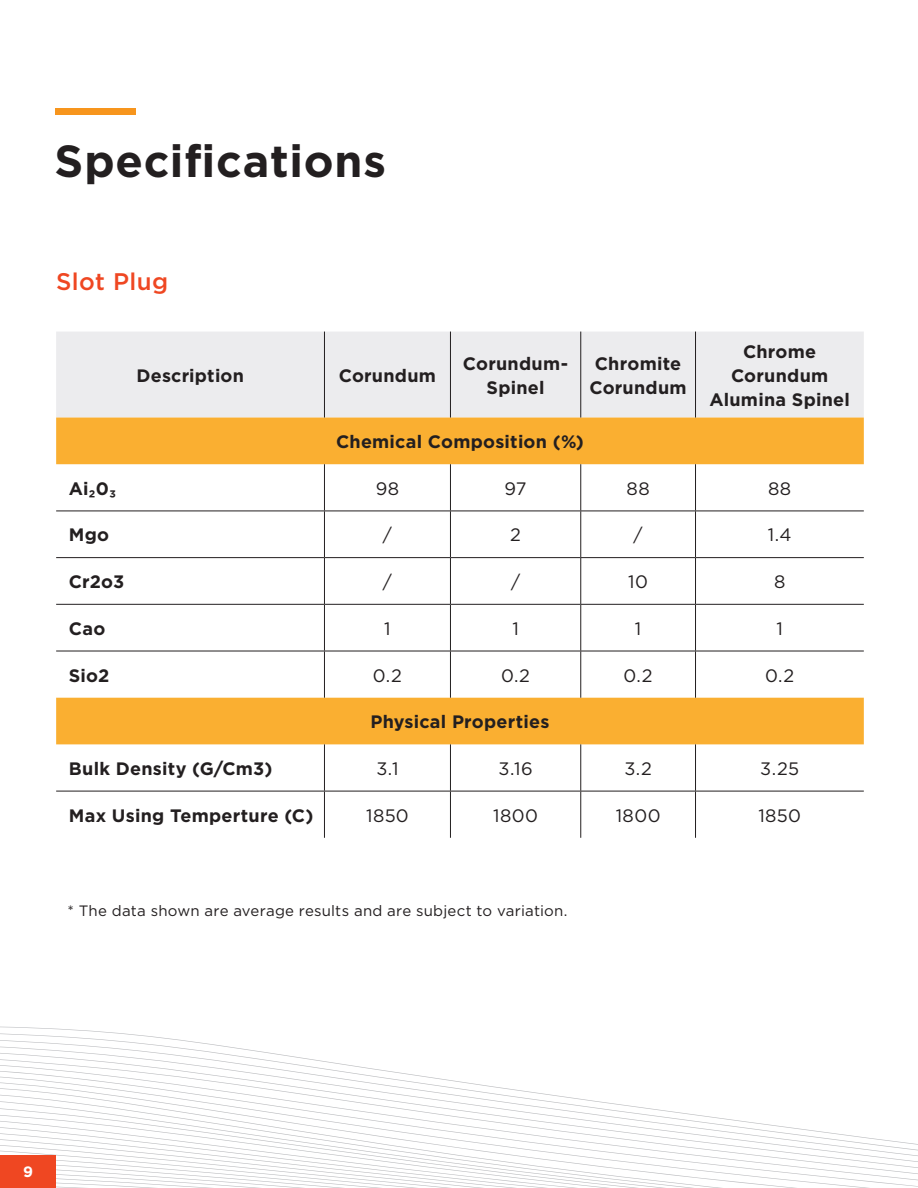
<style>
.page{position:relative;width:918px;height:1188px;background:#fff}
.page>*{position:absolute;margin:0;border:0;box-sizing:border-box;transform-origin:0 0}
.Headlines{font:700 45px "Gotham";letter-spacing:.02em;color:#231f20}
.Subheadlines{font:500 24px "Gotham";letter-spacing:.015em;color:#ef4722}
.Tables_-_left_column_titles{font:700 18px/24px "Gotham";letter-spacing:.015em;color:#231f20;text-align:center}
.body_copy{font:18px "Gotham";letter-spacing:.025em;color:#231f20}
.body_copy-2{font:15px "Gotham";letter-spacing:.015em;color:#231f20}
.t1{font:700 15px "Gotham";color:#fff}
</style>
<div class="page">
<div style="left:55px;top:108px;width:81px;height:7px;background:#f7951d"></div>
<div style="left:56px;top:332px;width:808px;height:86px;background:#ececee"></div>
<svg style="left:56px;top:418px;width:808px;height:326px"></svg>
<hr style="left:324px;top:464px;width:1px;height:47px;background:#231f20">
<hr style="left:450px;top:464px;width:1px;height:47px;background:#231f20">
<hr style="left:580px;top:464px;width:1px;height:47px;background:#231f20">
<hr style="left:695px;top:464px;width:1px;height:47px;background:#231f20">
<hr style="left:56px;top:511px;width:268px;height:1px;background:#231f20">
<hr style="left:324px;top:511px;width:126px;height:1px;background:#231f20">
<hr style="left:324px;top:511px;width:1px;height:46px;background:#231f20">
<hr style="left:450px;top:511px;width:131px;height:1px;background:#231f20">
<hr style="left:450px;top:511px;width:1px;height:46px;background:#231f20">
<hr style="left:581px;top:511px;width:115px;height:1px;background:#231f20">
<hr style="left:580px;top:511px;width:1px;height:46px;background:#231f20">
<hr style="left:696px;top:511px;width:168px;height:1px;background:#231f20">
<hr style="left:695px;top:511px;width:1px;height:46px;background:#231f20">
<hr style="left:56px;top:557px;width:268px;height:1px;background:#231f20">
<hr style="left:324px;top:557px;width:126px;height:1px;background:#231f20">
<hr style="left:324px;top:558px;width:1px;height:46px;background:#231f20">
<hr style="left:450px;top:557px;width:131px;height:1px;background:#231f20">
<hr style="left:450px;top:558px;width:1px;height:46px;background:#231f20">
<hr style="left:581px;top:557px;width:115px;height:1px;background:#231f20">
<hr style="left:580px;top:558px;width:1px;height:46px;background:#231f20">
<hr style="left:696px;top:557px;width:168px;height:1px;background:#231f20">
<hr style="left:695px;top:558px;width:1px;height:46px;background:#231f20">
<hr style="left:56px;top:604px;width:268px;height:1px;background:#231f20">
<hr style="left:324px;top:604px;width:126px;height:1px;background:#231f20">
<hr style="left:324px;top:605px;width:1px;height:46px;background:#231f20">
<hr style="left:450px;top:604px;width:131px;height:1px;background:#231f20">
<hr style="left:450px;top:605px;width:1px;height:46px;background:#231f20">
<hr style="left:581px;top:604px;width:115px;height:1px;background:#231f20">
<hr style="left:580px;top:605px;width:1px;height:46px;background:#231f20">
<hr style="left:696px;top:604px;width:168px;height:1px;background:#231f20">
<hr style="left:695px;top:605px;width:1px;height:46px;background:#231f20">
<hr style="left:56px;top:651px;width:268px;height:1px;background:#231f20">
<hr style="left:324px;top:651px;width:126px;height:1px;background:#231f20">
<hr style="left:324px;top:651px;width:1px;height:47px;background:#231f20">
<hr style="left:450px;top:651px;width:131px;height:1px;background:#231f20">
<hr style="left:450px;top:651px;width:1px;height:47px;background:#231f20">
<hr style="left:581px;top:651px;width:115px;height:1px;background:#231f20">
<hr style="left:580px;top:651px;width:1px;height:47px;background:#231f20">
<hr style="left:696px;top:651px;width:168px;height:1px;background:#231f20">
<hr style="left:695px;top:651px;width:1px;height:47px;background:#231f20">
<hr style="left:324px;top:744px;width:1px;height:47px;background:#231f20">
<hr style="left:450px;top:744px;width:1px;height:47px;background:#231f20">
<hr style="left:580px;top:744px;width:1px;height:47px;background:#231f20">
<hr style="left:695px;top:744px;width:1px;height:47px;background:#231f20">
<hr style="left:56px;top:791px;width:268px;height:1px;background:#231f20">
<hr style="left:324px;top:791px;width:126px;height:1px;background:#231f20">
<hr style="left:324px;top:791px;width:1px;height:47px;background:#231f20">
<hr style="left:450px;top:791px;width:131px;height:1px;background:#231f20">
<hr style="left:450px;top:791px;width:1px;height:47px;background:#231f20">
<hr style="left:581px;top:791px;width:115px;height:1px;background:#231f20">
<hr style="left:580px;top:791px;width:1px;height:47px;background:#231f20">
<hr style="left:696px;top:791px;width:168px;height:1px;background:#231f20">
<hr style="left:695px;top:791px;width:1px;height:47px;background:#231f20">
<hr style="left:324px;top:332px;width:1px;height:86px;background:#231f20">
<hr style="left:450px;top:332px;width:1px;height:86px;background:#231f20">
<hr style="left:580px;top:332px;width:1px;height:86px;background:#231f20">
<hr style="left:695px;top:332px;width:1px;height:86px;background:#231f20">
<svg style="left:0;top:1026px;width:918px;height:162px"></svg>
<div style="left:0;top:1155px;width:56px;height:33px;background:#ef4722"></div>
<p class="Headlines" style="left:55px;top:131px;width:333px">Specifications</p>
<p class="Subheadlines" style="left:56px;top:267px;width:114px">Slot Plug</p>
<p class="Tables_-_left_column_titles" style="left:137px;top:363px;width:109px">Description</p>
<p class="Tables_-_left_column_titles" style="left:339px;top:363px;width:99px">Corundum</p>
<p class="Tables_-_left_column_titles" style="left:463px;top:351px;width:107px">Corundum-<br>Spinel</p>
<p class="Tables_-_left_column_titles" style="left:590px;top:351px;width:99px">Chromite<br>Corundum</p>
<p class="Tables_-_left_column_titles" style="left:336px;top:430px;width:249px">Chemical Composition (%)</p>
<p class="Tables_-_left_column_titles" style="left:709px;top:339px;width:142px">Chrome<br>Corundum<br>Alumina Spinel</p>
<p class="Tables_-_left_column_titles" style="left:69px;top:476px;width:49px">Ai₂0₃</p>
<p class="body_copy" style="left:376px;top:477px;width:25px">98</p>
<p class="body_copy" style="left:505px;top:477px;width:24px">97</p>
<p class="body_copy" style="left:627px;top:477px;width:25px">88</p>
<p class="body_copy" style="left:768px;top:477px;width:25px">88</p>
<p class="Tables_-_left_column_titles" style="left:69px;top:523px;width:42px">Mgo</p>
<p class="body_copy" style="left:383px;top:524px;width:11px">/</p>
<p class="body_copy" style="left:510px;top:524px;width:12px">2</p>
<p class="body_copy" style="left:634px;top:524px;width:11px">/</p>
<p class="body_copy" style="left:768px;top:524px;width:25px">1.4</p>
<p class="Tables_-_left_column_titles" style="left:69px;top:570px;width:57px">Cr2o3</p>
<p class="body_copy" style="left:383px;top:570px;width:11px">/</p>
<p class="body_copy" style="left:511px;top:570px;width:11px">/</p>
<p class="body_copy" style="left:628px;top:570px;width:21px">10</p>
<p class="body_copy" style="left:774px;top:570px;width:13px">8</p>
<p class="Tables_-_left_column_titles" style="left:69px;top:616px;width:38px">Cao</p>
<p class="body_copy" style="left:384px;top:617px;width:8px">1</p>
<p class="body_copy" style="left:512px;top:617px;width:8px">1</p>
<p class="body_copy" style="left:635px;top:617px;width:8px">1</p>
<p class="body_copy" style="left:776px;top:617px;width:8px">1</p>
<p class="Tables_-_left_column_titles" style="left:69px;top:663px;width:42px">Sio2</p>
<p class="body_copy" style="left:373px;top:664px;width:30px">0.2</p>
<p class="body_copy" style="left:501px;top:664px;width:30px">0.2</p>
<p class="body_copy" style="left:624px;top:664px;width:30px">0.2</p>
<p class="body_copy" style="left:765px;top:664px;width:30px">0.2</p>
<p class="Tables_-_left_column_titles" style="left:371px;top:710px;width:180px">Physical Properties</p>
<p class="Tables_-_left_column_titles" style="left:69px;top:756px;width:205px">Bulk Density (G/Cm3)</p>
<p class="body_copy" style="left:376px;top:757px;width:24px">3.1</p>
<p class="body_copy" style="left:498px;top:757px;width:36px">3.16</p>
<p class="body_copy" style="left:624px;top:757px;width:29px">3.2</p>
<p class="body_copy" style="left:760px;top:757px;width:40px">3.25</p>
<p class="Tables_-_left_column_titles" style="left:69px;top:803px;width:246px">Max Using Temperture (C)</p>
<p class="body_copy" style="left:366px;top:804px;width:44px">1850</p>
<p class="body_copy" style="left:493px;top:804px;width:46px">1800</p>
<p class="body_copy" style="left:616px;top:804px;width:46px">1800</p>
<p class="body_copy" style="left:758px;top:804px;width:44px">1850</p>
<p class="body_copy-2" style="left:68px;top:902px;width:502px">* The data shown are average results and are subject to variation.</p>
<p class="t1" style="left:23px;top:1162px;width:11px">9</p>
</div>
